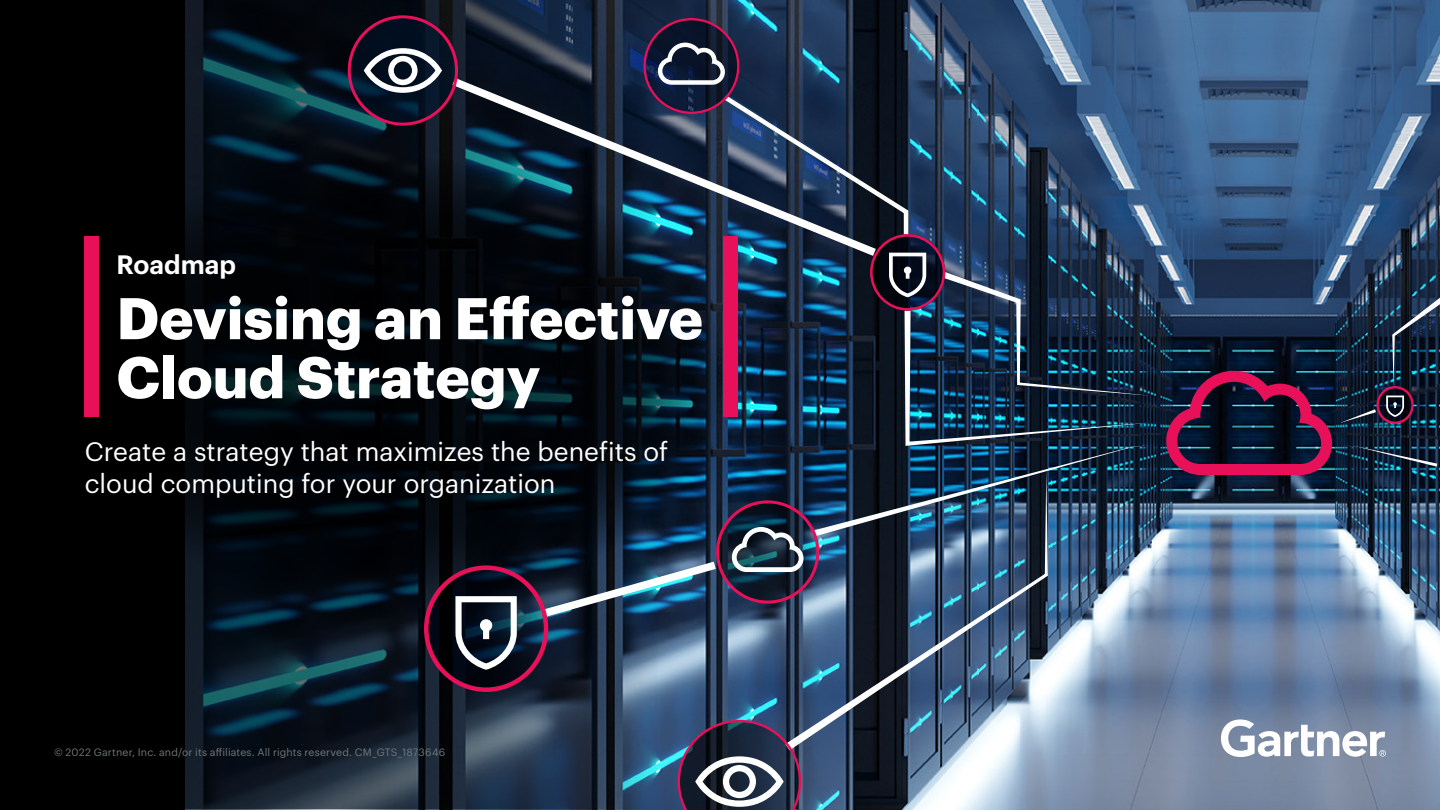
<style>
.page{position:relative;width:1440px;height:810px;background:#000}
.page>*{position:absolute;margin:0;border:0;box-sizing:border-box;transform-origin:0 0}
.t1{font:700 57.45px/58.9px "Graphik";color:#fff}
.t2{font:26.1px/32.1px "Graphik";color:#fff}
.t3{font:600 26.1px "Graphik";color:#fff}
.t4{font:10.5px "Graphik";letter-spacing:.015em;color:#6f7878}
</style>
<div class="page">
<img style="left:186px;top:0;width:1254px;height:810px">
<svg style="left:186px;top:1px;width:472px;height:808px"></svg>
<svg style="left:1339px;top:445px;width:98px;height:22px"></svg>
<svg style="left:884px;top:91px;width:26px;height:149px"></svg>
<svg style="left:444px;top:72px;width:440px;height:190px"></svg>
<svg style="left:1339px;top:409px;width:37px;height:14px"></svg>
<img style="left:1392px;top:298px;width:48px;height:88px">
<svg style="left:1221px;top:719px;width:165px;height:38px"></svg>
<div style="left:723px;top:236px;width:14px;height:181px;background:#e81159"></div>
<div style="left:85px;top:236px;width:14px;height:181px;background:#e81159"></div>
<svg style="left:871px;top:235px;width:73px;height:74px"></svg>
<svg style="left:426px;top:568px;width:120px;height:122px"></svg>
<svg style="left:644px;top:19px;width:94px;height:94px"></svg>
<svg style="left:1166px;top:371px;width:166px;height:104px"></svg>
<svg style="left:658px;top:43px;width:67px;height:42px"></svg>
<svg style="left:455px;top:596px;width:62px;height:74px"></svg>
<div style="left:348px;top:15px;width:110px;height:111px;border:3px solid #e81159;border-radius:50%"></div>
<svg style="left:364px;top:48px;width:78px;height:45px"></svg>
<svg style="left:1377px;top:387px;width:35px;height:36px"></svg>
<svg style="left:1386px;top:396px;width:18px;height:21px"></svg>
<div style="left:1376px;top:386px;width:37px;height:38px;border:2px solid #e81159;border-radius:50%"></div>
<div style="left:643px;top:18px;width:96px;height:96px;border:2px solid #e81159;border-radius:50%"></div>
<div style="left:424px;top:565px;width:124px;height:127px;border:4px solid #e81159;border-radius:50%"></div>
<img style="left:535px;top:253px;width:615px;height:557px">
<p class="t3" style="left:116px;top:245px;width:121px">Roadmap</p>
<h1 class="t1" style="left:116px;top:284px;width:588px">Devising an Effective<br>Cloud Strategy</h1>
<p class="t2" style="left:85px;top:433px;width:585px">Create a strategy that maximizes the benefits of cloud computing for your organization</p>
<p class="t4" style="left:54px;top:744px;width:393px">© 2022 Gartner, Inc. and/or its affiliates. All rights reserved. CM_GTS_1873646</p>
</div>
